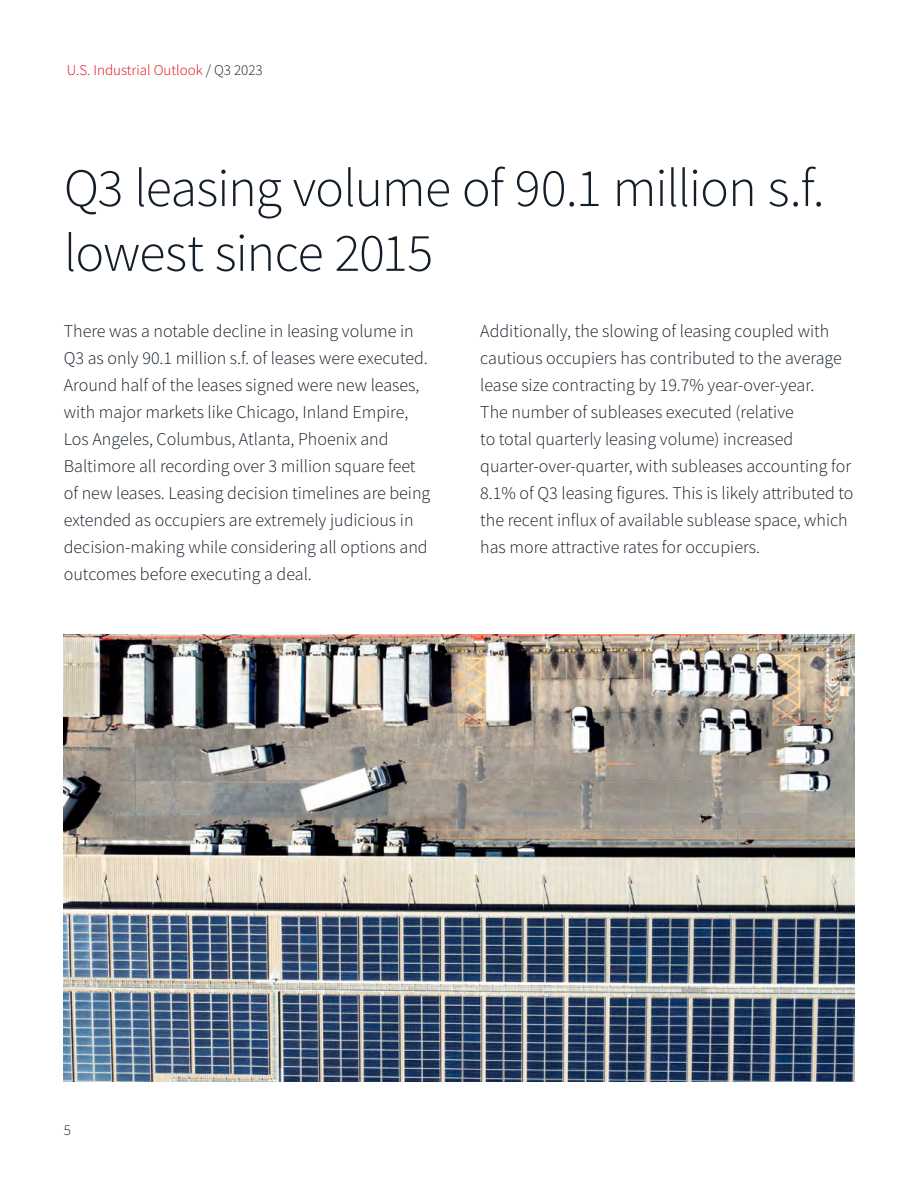
<style>
.page{position:relative;width:918px;height:1188px;background:#fff}
.page>*{position:absolute;margin:0;border:0;box-sizing:border-box;transform-origin:0 0}
.t1{font:300 54px/64.8px "Source Sans Pro";letter-spacing:-.02em;color:#141e29}
.t2{font:300 18px/27px "Source Sans Pro";color:#141e29}
.t3{font:300 15px "Source Sans Pro";color:#e30613}
.t4{font:300 15px "Source Sans Pro";color:#141e29}
.s1{color:#141e29}
</style>
<div class="page">
<img style="left:64px;top:635px;width:790px;height:447px">
<p class="t3" style="left:67px;top:61px;width:198px">U.S. Industrial Outlook <span class="s1">/ Q3 2023</span></p>
<h1 class="t1" style="left:64px;top:156px;width:762px">Q3 leasing volume of 90.1 million s.f. lowest since 2015</h1>
<p class="t2" style="left:64px;top:318px;width:368px">There was a notable decline in leasing volume in Q3 as only 90.1 million s.f. of leases were executed.<br>Around half of the leases signed were new leases, with major markets like Chicago, Inland Empire, Los Angeles, Columbus, Atlanta, Phoenix and Baltimore all recording over 3 million square feet of new leases. Leasing decision timelines are being extended as occupiers are extremely judicious in decision-making while considering all options and outcomes before executing a deal.</p>
<p class="t2" style="left:480px;top:318px;width:375px">Additionally, the slowing of leasing coupled with cautious occupiers has contributed to the average lease size contracting by 19.7% year-over-year.<br>The number of subleases executed (relative<br>to total quarterly leasing volume) increased quarter-over-quarter, with subleases accounting for 8.1% of Q3 leasing figures. This is likely attributed to the recent influx of available sublease space, which has more attractive rates for occupiers.</p>
<p class="t4" style="left:64px;top:1121px;width:9px">5</p>
</div>
